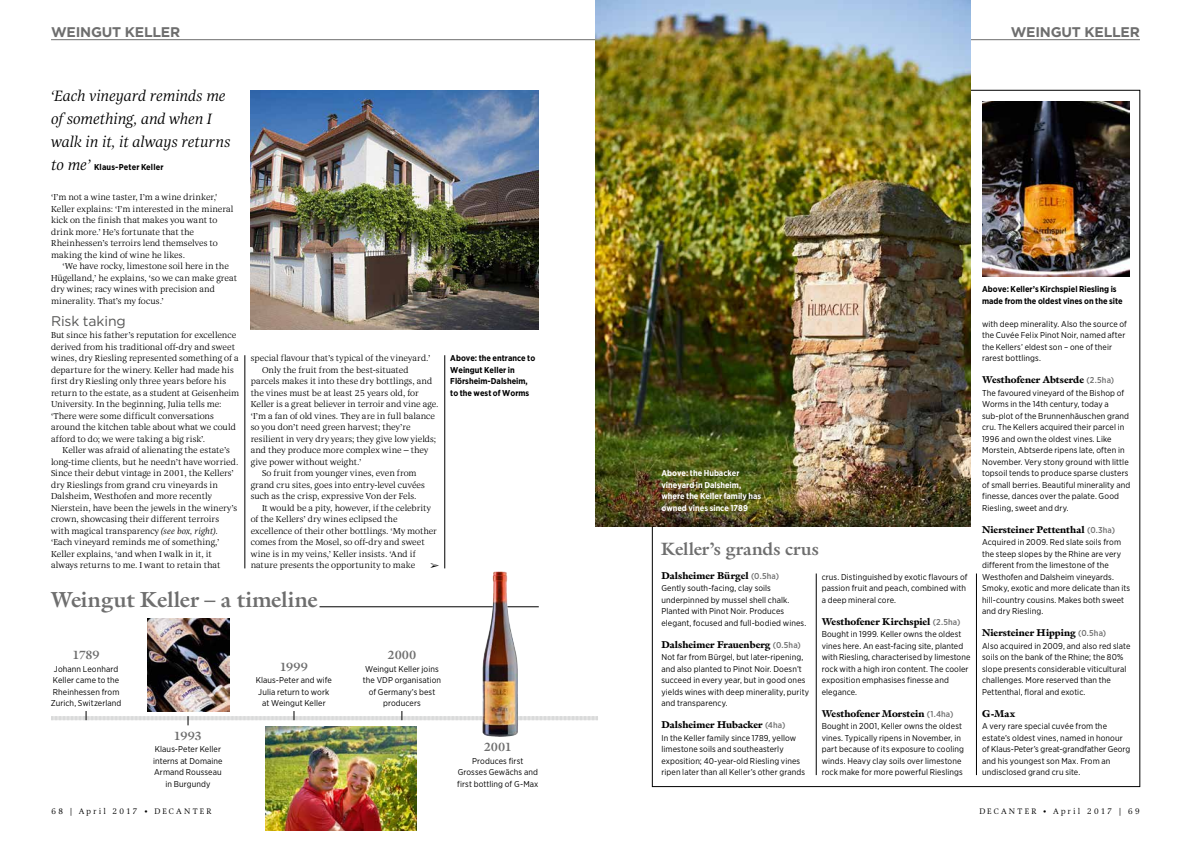
<style>
.page{position:relative;width:1191px;height:842px;background:#fff}
.page>*{position:absolute;margin:0;border:0;box-sizing:border-box;transform-origin:0 0}
.t1{font:700 22px "Galliard";letter-spacing:-.005em;color:#6e6e6e}
.t2{font:700 18px "Galliard";letter-spacing:.005em;color:#6e6e6e}
.t3{font:italic 15px/23px "Alinea Serif";letter-spacing:-.015em;color:#000}
.t4{font:700 14px "Gotham";letter-spacing:-.015em;color:#6e6e6e}
.t5{font:14px "Gotham";letter-spacing:-.005em;color:#565655}
.t6{font:700 12px "Galliard";letter-spacing:-.005em;color:#6e6e6e}
.t7{font:900 10px "Galliard";color:#000}
.t8{font:8.5px/11.5px "Gotham Narrow";letter-spacing:.01em;color:#000}
.t9{font:8.5px/11.5px "Alinea Serif Normal";color:#000}
.t10{font:700 8.5px/11.5px "Gotham Narrow";color:#000}
.t11{font:700 8.5px/11.5px "Gotham Narrow";color:#fff}
.t12{font:8px "Alinea Serif Normal";letter-spacing:.245em;color:#000}
.s1{font-family:"Alinea Serif";font-weight:400;font-style:italic;font-size:15px}
.s2{font-family:"Alinea Serif";font-style:italic}
.s3{font-family:"Gotham Narrow";font-weight:500;font-size:8.5px;color:#6e6e6e}
</style>
<div class="page">
<hr style="left:51px;top:39px;width:544px;height:1px;background:#6e6e6e">
<hr style="left:595px;top:39px;width:545px;height:1px;background:#6e6e6e">
<img style="left:595px;top:0;width:375px;height:527px">
<hr style="left:319px;top:607px;width:220px;height:1px;background:#000">
<img style="left:482px;top:571px;width:36px;height:166px">
<img style="left:265px;top:726px;width:152px;height:105px">
<svg style="left:51px;top:711px;width:547px;height:14px"></svg>
<img style="left:147px;top:618px;width:83px;height:93px">
<img style="left:251px;top:90px;width:288px;height:239px">
<hr style="left:444px;top:355px;width:1px;height:213px;background:#000">
<hr style="left:245px;top:355px;width:1px;height:213px;background:#000">
<img style="left:982px;top:102px;width:147px;height:175px">
<hr style="left:976px;top:573px;width:1px;height:202px;background:#000">
<hr style="left:816px;top:573px;width:1px;height:202px;background:#000">
<h3 class="t4" style="left:51px;top:23px;width:131px">WEINGUT KELLER</h3>
<h3 class="t4" style="left:1010px;top:23px;width:131px">WEINGUT KELLER</h3>
<h3 class="t3" style="left:51px;top:85px;width:181px">‘Each vineyard reminds me of something, and when I walk in it, it always returns</h3>
<p class="t10" style="left:51px;top:161px;width:114px"><span class="s1">to me’</span> Klaus-Peter Keller</p>
<p class="t9" style="left:51px;top:192px;width:184px">‘I’m not a wine taster, I’m a wine drinker,' Keller explains: ‘I’m interested in the mineral kick on the finish that makes you want to drink more.’ He’s fortunate that the Rheinhessen’s terroirs lend themselves to making the kind of wine he likes.</p>
<p class="t9" style="left:51px;top:261px;width:187px;text-indent:11px">‘We have rocky, limestone soil here in the Hügelland,’ he explains, ‘so we can make great dry wines; racy wines with precision and minerality. That’s my focus.’</p>
<h3 class="t5" style="left:51px;top:312px;width:76px">Risk taking</h3>
<p class="t9" style="left:51px;top:330px;width:190px">But since his father’s reputation for excellence derived from his traditional off-dry and sweet wines, dry Riesling represented something of a departure for the winery. Keller had made his first dry Riesling only three years before his return to the estate, as a student at Geisenheim University. In the beginning, Julia tells me: ‘There were some difficult conversations around the kitchen table about what we could afford to do; we were taking a big risk’.</p>
<p class="t9" style="left:51px;top:445px;width:189px;text-indent:11px">Keller was afraid of alienating the estate’s long-time clients, but he needn’t have worried.<br>Since their debut vintage in 2001, the Kellers’ dry Rieslings from grand cru vineyards in Dalsheim, Westhofen and more recently Nierstein, have been the jewels in the winery’s crown, showcasing their different terroirs with magical transparency <span class="s2">(see box, right)</span>. ‘Each vineyard reminds me of something,’ Keller explains, ‘and when I walk in it, it always returns to me. I want to retain that</p>
<p class="t9" style="left:251px;top:353px;width:181px">special flavour that’s typical of the vineyard.’</p>
<p class="t9" style="left:262px;top:364px;width:148px">Only the fruit from the best-situated</p>
<p class="t9" style="left:251px;top:376px;width:183px">parcels makes it into these dry bottlings, and</p>
<p class="t9" style="left:251px;top:387px;width:170px">the vines must be at least 25 years old, for</p>
<p class="t9" style="left:251px;top:399px;width:189px">Keller is a great believer in terroir and vine age.</p>
<p class="t9" style="left:251px;top:410px;width:186px">‘I’m a fan of old vines. They are in full balance</p>
<p class="t9" style="left:251px;top:422px;width:161px">so you don’t need green harvest; they’re</p>
<p class="t9" style="left:251px;top:433px;width:187px">resilient in very dry years; they give low yields;</p>
<p class="t9" style="left:251px;top:445px;width:179px">and they produce more complex wine – they</p>
<p class="t9" style="left:251px;top:456px;width:112px">give power without weight.’</p>
<p class="t9" style="left:262px;top:468px;width:156px">So fruit from younger vines, even from</p>
<p class="t9" style="left:251px;top:479px;width:176px">grand cru sites, goes into entry-level cuvées</p>
<p class="t9" style="left:251px;top:491px;width:167px">such as the crisp, expressive Von der Fels.</p>
<p class="t9" style="left:262px;top:502px;width:171px">It would be a pity, however, if the celebrity</p>
<p class="t9" style="left:251px;top:514px;width:148px">of the Kellers’ dry wines eclipsed the</p>
<p class="t9" style="left:251px;top:525px;width:188px">excellence of their other bottlings. ‘My mother</p>
<p class="t9" style="left:251px;top:537px;width:176px">comes from the Mosel, so off-dry and sweet</p>
<p class="t9" style="left:251px;top:548px;width:166px">wine is in my veins,’ Keller insists. ‘And if</p>
<p class="t9" style="left:251px;top:560px;width:166px">nature presents the opportunity to make</p>
<h1 class="t1" style="left:51px;top:585px;width:268px">Weingut Keller – a timeline</h1>
<h3 class="t6" style="left:72px;top:647px;width:29px">1789</h3>
<p class="t8" style="left:51px;top:663px;width:72px;text-align:center">Johann Leonhard<br>Keller came to the<br>Rheinhessen from<br>Zurich, Switzerland</p>
<h3 class="t6" style="left:280px;top:659px;width:30px">1999</h3>
<p class="t8" style="left:256px;top:674px;width:78px;text-align:center">Klaus-Peter and wife<br>Julia return to work at Weingut Keller</p>
<h3 class="t6" style="left:174px;top:728px;width:29px">1993</h3>
<p class="t8" style="left:153px;top:743px;width:71px;text-align:center">Klaus-Peter Keller interns at Domaine<br>Armand Rousseau in Burgundy</p>
<h3 class="t6" style="left:387px;top:647px;width:30px">2000</h3>
<p class="t8" style="left:363px;top:663px;width:80px;text-align:center">Weingut Keller joins the VDP organisation of Germany’s best producers</p>
<p class="t10" style="left:450px;top:352px;width:86px">Above: the entrance to<br>Weingut Keller in<br>Flörsheim-Dalsheim, to the west of Worms</p>
<h3 class="t6" style="left:484px;top:739px;width:30px">2001</h3>
<p class="t8" style="left:457px;top:755px;width:83px;text-align:center">Produces first<br>Grosses Gewächs and first bottling of G-Max</p>
<p class="t11" style="left:661px;top:467px;width:101px">Above: the Hubacker vineyard in Dalsheim, where the Keller family has owned vines since 1789</p>
<h2 class="t2" style="left:661px;top:537px;width:160px">Keller’s grands crus</h2>
<p class="t7" style="left:661px;top:569px;width:119px">Dalsheimer Bürgel <span class="s3">(0.5ha)</span></p>
<p class="t8" style="left:661px;top:582px;width:146px">Gently south-facing, clay soils underpinned by mussel shell chalk.<br>Planted with Pinot Noir. Produces elegant, focused and full-bodied wines.</p>
<p class="t7" style="left:661px;top:638px;width:141px">Dalsheimer Frauenberg <span class="s3">(0.5ha)</span></p>
<p class="t8" style="left:661px;top:651px;width:149px">Not far from Bürgel, but later-ripening, and also planted to Pinot Noir. Doesn’t succeed in every year, but in good ones yields wines with deep minerality, purity and transparency.</p>
<p class="t7" style="left:661px;top:719px;width:126px">Dalsheimer Hubacker <span class="s3">(4ha)</span></p>
<p class="t8" style="left:661px;top:732px;width:145px">In the Keller family since 1789, yellow limestone soils and southeasterly exposition; 40-year-old Riesling vines ripen later than all Keller’s other grands</p>
<p class="t8" style="left:821px;top:571px;width:147px">crus. Distinguished by exotic flavours of passion fruit and peach, combined with a deep mineral core.</p>
<p class="t7" style="left:821px;top:615px;width:140px">Westhofener Kirchspiel <span class="s3">(2.5ha)</span></p>
<p class="t8" style="left:821px;top:628px;width:150px">Bought in 1999. Keller owns the oldest vines here. An east-facing site, planted with Riesling, characterised by limestone rock with a high iron content. The cooler exposition emphasises finesse and elegance.</p>
<p class="t7" style="left:821px;top:707px;width:133px">Westhofener Morstein <span class="s3">(1.4ha)</span></p>
<p class="t8" style="left:821px;top:720px;width:144px">Bought in 2001, Keller owns the oldest vines. Typically ripens in November, in part because of its exposure to cooling winds. Heavy clay soils over limestone rock make for more powerful Rieslings</p>
<p class="t10" style="left:982px;top:283px;width:142px">Above: Keller’s Kirchspiel Riesling is made from the oldest vines on the site</p>
<p class="t8" style="left:982px;top:318px;width:146px">with deep minerality. Also the source of the Cuvée Felix Pinot Noir, named after the Kellers’ eldest son – one of their rarest bottlings.</p>
<p class="t7" style="left:982px;top:374px;width:134px">Westhofener Abtserde <span class="s3">(2.5ha)</span></p>
<p class="t8" style="left:982px;top:387px;width:150px">The favoured vineyard of the Bishop of Worms in the 14th century, today a sub-plot of the Brunnenhäuschen grand cru. The Kellers acquired their parcel in 1996 and own the oldest vines. Like Morstein, Abtserde ripens late, often in November. Very stony ground with little topsoil tends to produce sparse clusters of small berries. Beautiful minerality and finesse, dances over the palate. Good Riesling, sweet and dry.</p>
<p class="t7" style="left:982px;top:523px;width:135px">Niersteiner Pettenthal <span class="s3">(0.3ha)</span></p>
<p class="t8" style="left:982px;top:536px;width:150px">Acquired in 2009. Red slate soils from the steep slopes by the Rhine are very different from the limestone of the Westhofen and Dalsheim vineyards.<br>Smoky, exotic and more delicate than its hill-country cousins. Makes both sweet and dry Riesling.</p>
<p class="t7" style="left:982px;top:627px;width:126px">Niersteiner Hipping <span class="s3">(0.5ha)</span></p>
<p class="t8" style="left:982px;top:640px;width:150px">Also acquired in 2009, and also red slate soils on the bank of the Rhine; the 80% slope presents considerable viticultural challenges. More reserved than the Pettenthal, floral and exotic.</p>
<p class="t7" style="left:982px;top:707px;width:35px">G-Max</p>
<p class="t8" style="left:982px;top:720px;width:150px">A very rare special cuvée from the estate’s oldest vines, named in honour of Klaus-Peter’s great-grandfather Georg and his youngest son Max. From an undisclosed grand cru site.</p>
<p class="t12" style="left:51px;top:807px;width:162px">68 | April 2017 • DECANTER</p>
<p class="t12" style="left:979px;top:807px;width:162px">DECANTER • April 2017 | 69</p>
</div>
